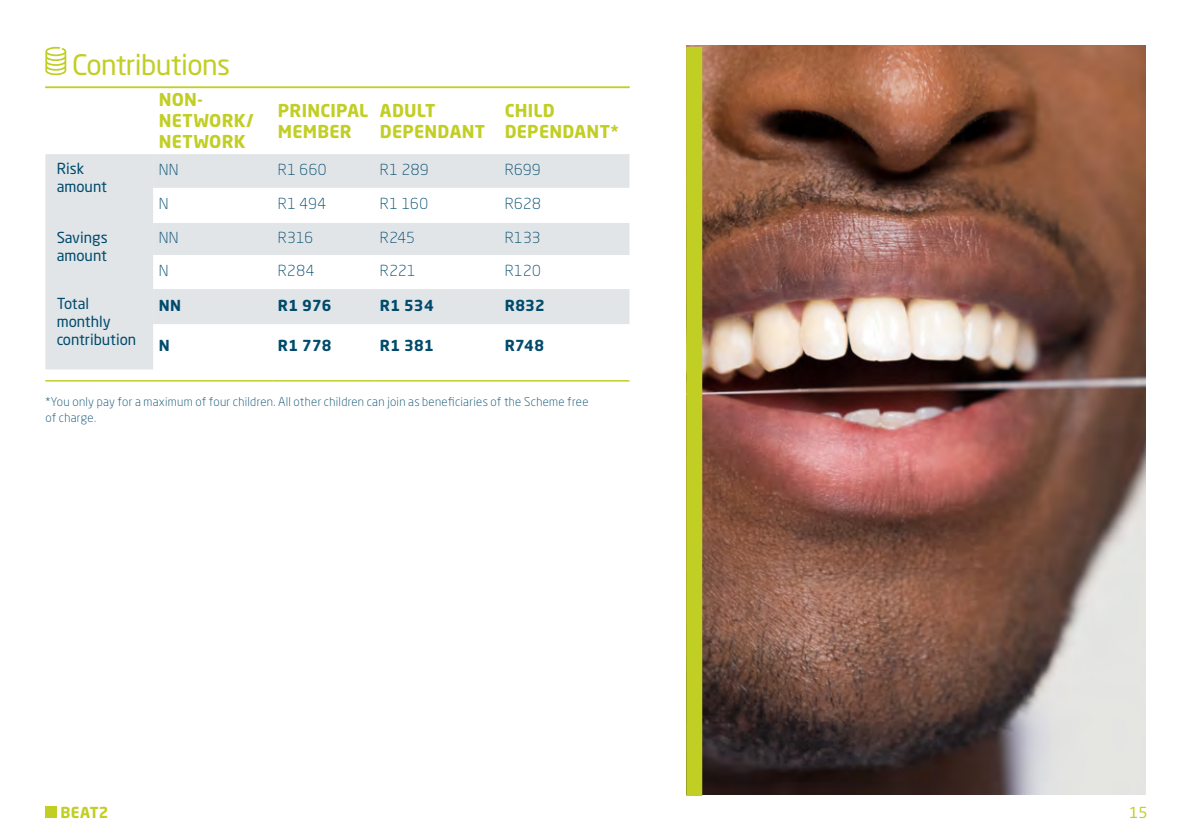
<style>
.page{position:relative;width:1191px;height:840px;background:#fff}
.page>*{position:absolute;margin:0;border:0;box-sizing:border-box;transform-origin:0 0}
.t1{font:28px "Neo Sans Std";letter-spacing:-.02em;color:#c1ce23}
.t2{font:700 17.6px/21px "Neo Sans Std";letter-spacing:.015em;color:#c1ce23}
.t3{font:300 15px "Neo Sans Std";letter-spacing:.025em;color:#004b6c}
.t4{font:15px/18px "Neo Sans Std";color:#004b6c}
.t5{font:700 15px "Neo Sans Std";letter-spacing:.015em;color:#004b6c}
.t6{font:700 15px "Neo Sans Std";letter-spacing:.02em;color:#c1ce23}
.t7{font:15px "Neo Sans Std";color:#c1ce23}
.t8{font:300 12px/16px "Neo Sans Std";letter-spacing:.025em;color:#004b6c}
</style>
<div class="page">
<img style="left:686px;top:45px;width:459px;height:749px">
<div style="left:686px;top:47px;width:16px;height:748px;background:#c1ce23"></div>
<svg style="left:45px;top:47px;width:21px;height:28px"></svg>
<div style="left:45px;top:154px;width:108px;height:215px;background:#e1e5e8"></div>
<svg style="left:153px;top:154px;width:476px;height:170px;fill:#e1e5e8"></svg>
<hr style="left:45px;top:86px;width:108px;height:2px;background:#c1ce23">
<hr style="left:153px;top:86px;width:119px;height:2px;background:#c1ce23">
<hr style="left:272px;top:86px;width:102px;height:2px;background:#c1ce23">
<hr style="left:374px;top:86px;width:125px;height:2px;background:#c1ce23">
<hr style="left:499px;top:86px;width:130px;height:2px;background:#c1ce23">
<hr style="left:45px;top:380px;width:108px;height:1px;background:#c1ce23">
<hr style="left:153px;top:380px;width:119px;height:1px;background:#c1ce23">
<hr style="left:272px;top:380px;width:102px;height:1px;background:#c1ce23">
<hr style="left:374px;top:380px;width:125px;height:1px;background:#c1ce23">
<hr style="left:499px;top:380px;width:130px;height:1px;background:#c1ce23">
<div style="left:45px;top:806px;width:11px;height:11px;background:#c1ce23"></div>
<h1 class="t1" style="left:72px;top:48px;width:160px">Contributions</h1>
<h2 class="t2" style="left:159px;top:89px;width:96px">NON-<br>NETWORK/<br>NETWORK</h2>
<h2 class="t2" style="left:278px;top:99px;width:92px">PRINCIPAL<br>MEMBER</h2>
<h2 class="t2" style="left:380px;top:99px;width:107px">ADULT<br>DEPENDANT</h2>
<h2 class="t2" style="left:505px;top:99px;width:116px">CHILD<br>DEPENDANT*</h2>
<p class="t4" style="left:57px;top:159px;width:52px">Risk amount</p>
<p class="t3" style="left:159px;top:160px;width:21px">NN</p>
<p class="t3" style="left:278px;top:160px;width:50px">R1 660</p>
<p class="t3" style="left:380px;top:160px;width:50px">R1 289</p>
<p class="t3" style="left:505px;top:160px;width:37px">R699</p>
<p class="t3" style="left:159px;top:195px;width:11px">N</p>
<p class="t3" style="left:278px;top:195px;width:50px">R1 494</p>
<p class="t3" style="left:380px;top:195px;width:50px">R1 160</p>
<p class="t3" style="left:505px;top:195px;width:38px">R628</p>
<p class="t4" style="left:57px;top:228px;width:52px">Savings amount</p>
<p class="t3" style="left:159px;top:228px;width:21px">NN</p>
<p class="t3" style="left:278px;top:228px;width:37px">R316</p>
<p class="t3" style="left:380px;top:228px;width:36px">R245</p>
<p class="t3" style="left:505px;top:228px;width:37px">R133</p>
<p class="t3" style="left:159px;top:261px;width:11px">N</p>
<p class="t3" style="left:278px;top:261px;width:38px">R284</p>
<p class="t3" style="left:380px;top:261px;width:37px">R221</p>
<p class="t3" style="left:505px;top:261px;width:38px">R120</p>
<p class="t4" style="left:57px;top:294px;width:81px">Total monthly contribution</p>
<p class="t5" style="left:159px;top:295px;width:24px">NN</p>
<p class="t5" style="left:278px;top:295px;width:55px">R1 976</p>
<p class="t5" style="left:380px;top:295px;width:55px">R1 534</p>
<p class="t5" style="left:505px;top:295px;width:41px">R832</p>
<p class="t5" style="left:159px;top:336px;width:12px">N</p>
<p class="t5" style="left:278px;top:336px;width:55px">R1 778</p>
<p class="t5" style="left:380px;top:336px;width:55px">R1 381</p>
<p class="t5" style="left:505px;top:336px;width:41px">R748</p>
<p class="t8" style="left:45px;top:393px;width:544px">*You only pay for a maximum of four children. All other children can join as beneficiaries of the Scheme free of charge.</p>
<p class="t6" style="left:60px;top:802px;width:50px">BEAT2</p>
<p class="t7" style="left:1129px;top:802px;width:20px">15</p>
</div>
